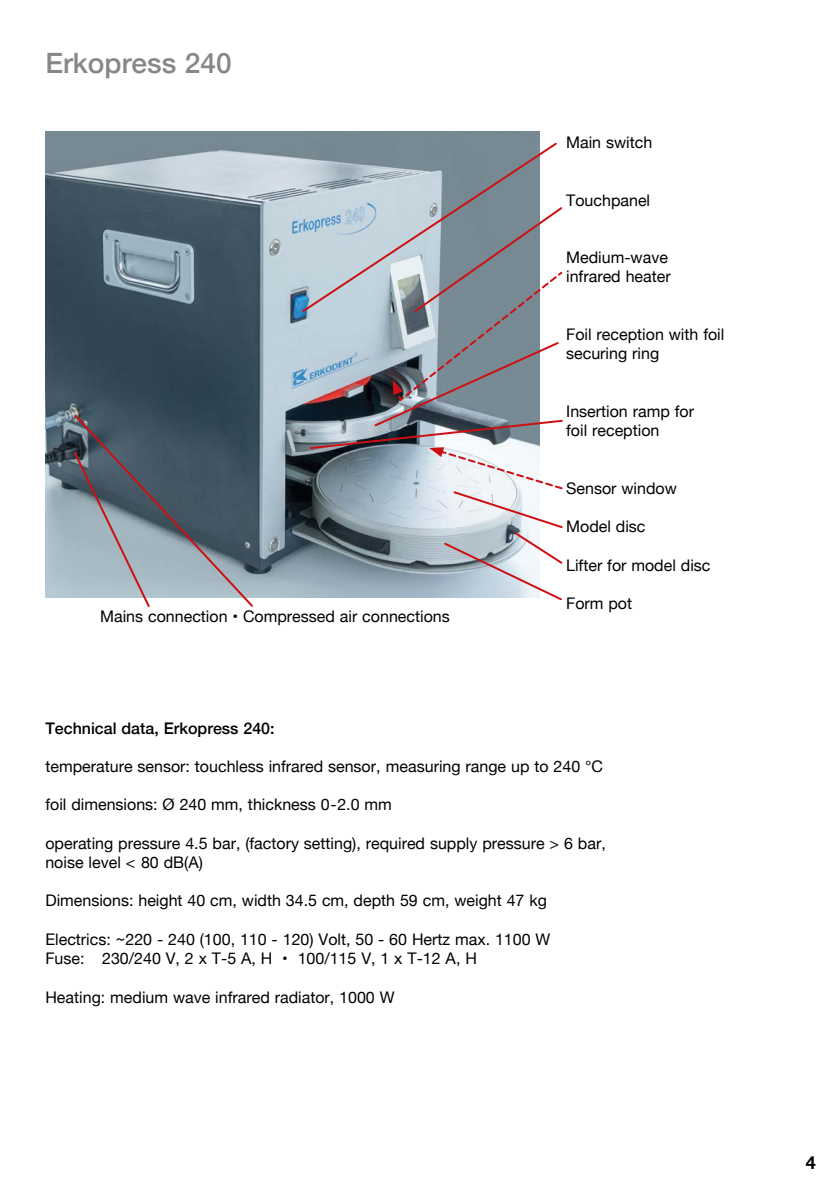
<style>
.page{position:relative;width:840px;height:1191px;background:#fff}
.page>*{position:absolute;margin:0;border:0;box-sizing:border-box;transform-origin:0 0}
.t1{font:500 28px "Helvetica Neue";color:#868786}
.t2{font:700 18px "Helvetica Neue";color:#000}
.t3{font:16px/19.2px "Helvetica Neue";color:#000}
.t4{font:500 16px "Helvetica Neue";color:#000}
</style>
<div class="page">
<img style="left:45px;top:131px;width:494px;height:466px">
<svg style="left:300px;top:141px;width:257px;height:173px;background:#98a6b0"></svg>
<svg style="left:308px;top:205px;width:255px;height:396px;background:#a3abb4"></svg>
<svg style="left:72px;top:413px;width:183px;height:194px;background:#6f7b86"></svg>
<h1 class="t1" style="left:45px;top:40px;width:188px">Erkopress 240</h1>
<p class="t3" style="left:100px;top:608px;width:351px">Mains connection • Compressed air connections</p>
<p class="t3" style="left:566px;top:134px;width:88px">Main switch</p>
<p class="t3" style="left:566px;top:191px;width:85px">Touchpanel</p>
<p class="t3" style="left:566px;top:249px;width:106px">Medium-wave infrared heater</p>
<p class="t3" style="left:566px;top:326px;width:160px">Foil reception with foil securing ring</p>
<p class="t3" style="left:566px;top:402px;width:129px">Insertion ramp for foil reception</p>
<p class="t3" style="left:566px;top:479px;width:112px">Sensor window</p>
<p class="t3" style="left:566px;top:518px;width:81px">Model disc</p>
<p class="t3" style="left:566px;top:556px;width:146px">Lifter for model disc</p>
<p class="t3" style="left:566px;top:594px;width:67px">Form pot</p>
<p class="t4" style="left:45px;top:715px;width:231px">Technical data, Erkopress 240:</p>
<p class="t3" style="left:45px;top:757px;width:559px">temperature sensor: touchless infrared sensor, measuring range up to 240 °C</p>
<p class="t3" style="left:45px;top:796px;width:348px">foil dimensions: Ø 240 mm, thickness 0 - 2.0 mm</p>
<p class="t3" style="left:45px;top:834px;width:561px">operating pressure 4.5 bar, (factory setting), required supply pressure &gt; 6 bar, noise level &lt; 80 dB(A)</p>
<p class="t3" style="left:45px;top:892px;width:503px">Dimensions: height 40 cm, width 34.5 cm, depth 59 cm, weight 47 kg</p>
<p class="t3" style="left:45px;top:930px;width:506px">Electrics: ~220 - 240 (100, 110 - 120) Volt, 50 - 60 Hertz max. 1100 W<br>Fuse: 230/240 V, 2 x T-5 A, H • 100/115 V, 1 x T-12 A, H</p>
<p class="t3" style="left:45px;top:988px;width:350px">Heating: medium wave infrared radiator, 1000 W</p>
<p class="t2" style="left:805px;top:1148px;width:12px">4</p>
</div>
